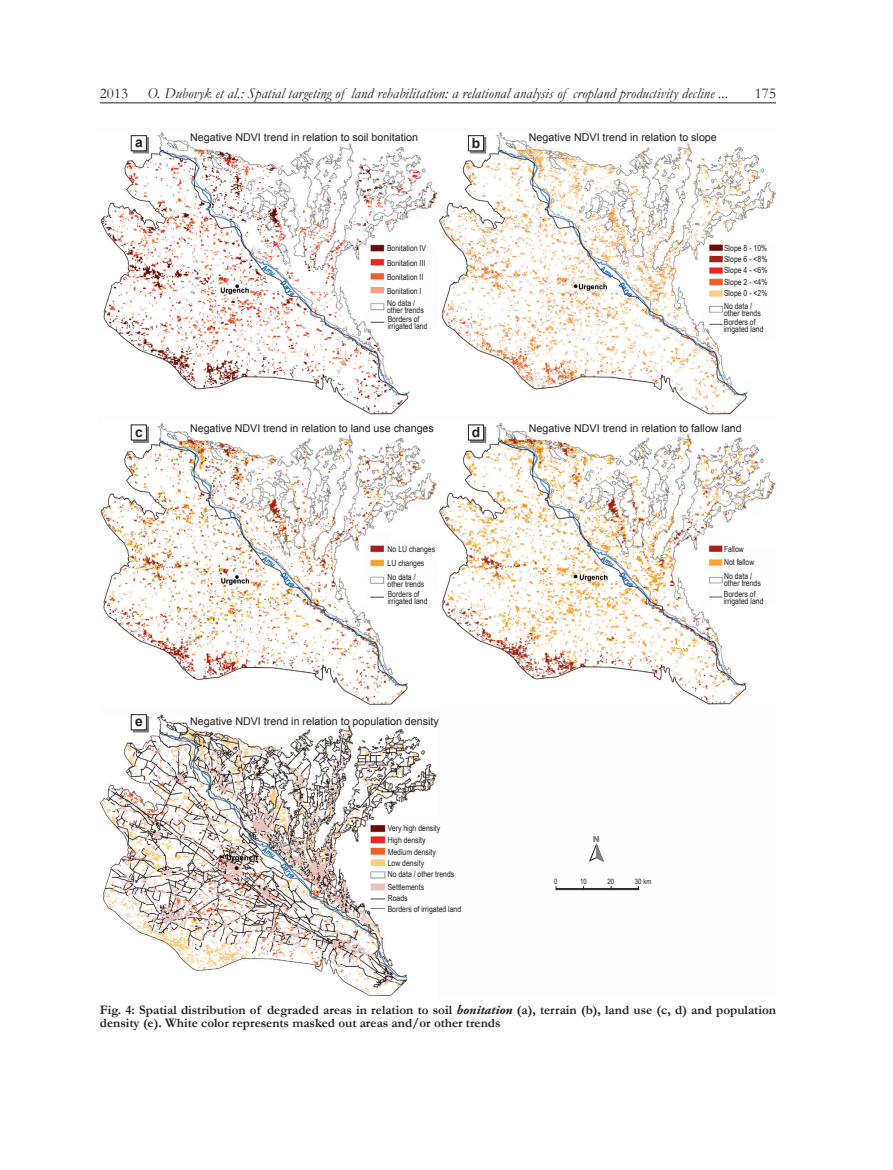
<style>
.page{position:relative;width:893px;height:1170px;background:#fff}
.page>*{position:absolute;margin:0;border:0;box-sizing:border-box;transform-origin:0 0}
.t1{font:15px "Garamond Dirk Italic";letter-spacing:.005em;color:#231f20}
.t2{font:15px "Garamond";color:#231f20}
.t3{font:700 13.8px "Arial";color:#231f20}
.t4{font:700 13.05px/13px "Garamond";color:#231f20}
.t5{font:10.65px "Arial";color:#231f20}
.t6{font:8.4px/6.9px "Arial Narrow";color:#231f20}
.t7{font:900 8.4px "Arial";color:#808285}
.t8{font:7.35px "Arial Narrow";color:#231f20}
.s1{font-family:"Adobe Garamond Pro";font-style:italic}
</style>
<div class="page">
<hr style="left:100px;top:103px;width:676px;height:1px;background:#231f20">
<img style="left:100px;top:132px;width:676px;height:864px">
<div style="left:470px;top:138px;width:16px;height:15px;border:1px solid #808285"></div>
<div style="left:133px;top:138px;width:16px;height:15px;border:1px solid #808285"></div>
<div style="left:470px;top:427px;width:16px;height:15px;border:1px solid #808285"></div>
<div style="left:133px;top:427px;width:16px;height:15px;border:1px solid #808285"></div>
<div style="left:133px;top:716px;width:16px;height:16px;border:1px solid #808285"></div>
<hr style="left:556px;top:888px;width:83px;height:1px;background:#231f20">
<div style="left:468px;top:136px;width:16px;height:15px;background:#fff"></div>
<div style="left:468px;top:135px;width:16px;height:16px;border:1px solid #231f20"></div>
<div style="left:131px;top:136px;width:15px;height:15px;background:#fff"></div>
<div style="left:131px;top:135px;width:16px;height:16px;border:1px solid #231f20"></div>
<div style="left:468px;top:425px;width:16px;height:15px;background:#fff"></div>
<div style="left:468px;top:424px;width:16px;height:16px;border:1px solid #231f20"></div>
<div style="left:131px;top:425px;width:15px;height:15px;background:#fff"></div>
<div style="left:131px;top:424px;width:16px;height:16px;border:1px solid #231f20"></div>
<div style="left:131px;top:714px;width:15px;height:15px;background:#fff"></div>
<div style="left:131px;top:714px;width:16px;height:16px;border:1px solid #231f20"></div>
<svg style="left:589px;top:842px;width:14px;height:19px"></svg>
<svg style="left:261px;top:264px;width:34px;height:32px"></svg>
<svg style="left:261px;top:555px;width:34px;height:32px"></svg>
<svg style="left:599px;top:265px;width:14px;height:13px"></svg>
<svg style="left:619px;top:281px;width:14px;height:17px"></svg>
<svg style="left:600px;top:555px;width:33px;height:32px"></svg>
<svg style="left:261px;top:846px;width:34px;height:32px"></svg>
<h1 class="t2" style="left:100px;top:83px;width:30px">2013</h1>
<h1 class="t1" style="left:148px;top:83px;width:582px">O. Dubovyk et al.: Spatial targeting of land rehabilitation: a relational analysis of cropland productivity decline ...</h1>
<h1 class="t2" style="left:755px;top:83px;width:23px">175</h1>
<p class="t5" style="left:190px;top:130px;width:229px">Negative NDVI trend in relation to soil bonitation</p>
<p class="t5" style="left:529px;top:130px;width:189px">Negative NDVI trend in relation to slope</p>
<h2 class="t3" style="left:135px;top:133px;width:9px">a</h2>
<h2 class="t3" style="left:472px;top:134px;width:10px">b</h2>
<p class="t6" style="left:724px;top:242px;width:45px;line-height:11.4px;text-align:justify">Slope 8 - 10% Slope 6 - &lt;8% Slope 4 - &lt;6% Slope 2 - &lt;4% Slope 0 - &lt;2%</p>
<p class="t6" style="left:724px;top:302px;width:38px">No data / other trends</p>
<p class="t6" style="left:387px;top:244px;width:41px">Bonitation IV</p>
<p class="t6" style="left:387px;top:255px;width:40px;line-height:14px">Bonitation III<br>Bonitation II<br>Bonitation I</p>
<p class="t6" style="left:387px;top:299px;width:38px">No data / other trends</p>
<p class="t6" style="left:388px;top:316px;width:41px">Borders of irrigated land</p>
<p class="t6" style="left:724px;top:318px;width:41px">Borders of irrigated land</p>
<p class="t5" style="left:190px;top:421px;width:245px">Negative NDVI trend in relation to land use changes</p>
<h2 class="t3" style="left:135px;top:422px;width:9px">c</h2>
<h2 class="t3" style="left:472px;top:423px;width:10px">d</h2>
<p class="t6" style="left:388px;top:541px;width:49px;line-height:14.2px">No LU changes<br>LU changes<br>No data /</p>
<p class="t6" style="left:388px;top:580px;width:38px">other trends</p>
<h2 class="t3" style="left:135px;top:712px;width:9px">e</h2>
<p class="t6" style="left:388px;top:590px;width:41px">Borders of irrigated land</p>
<p class="t5" style="left:190px;top:713px;width:250px">Negative NDVI trend in relation to population density</p>
<p class="t6" style="left:388px;top:822px;width:68px;line-height:11.7px">Very high density<br>High density<br>Medium density<br>Low density<br>No data / other trends<br>Settlements</p>
<p class="t6" style="left:388px;top:892px;width:75px;line-height:10.2px">Roads<br>Borders of irrigated land</p>
<p class="t5" style="left:529px;top:421px;width:214px">Negative NDVI trend in relation to fallow land</p>
<p class="t6" style="left:724px;top:541px;width:32px;line-height:13.8px">Fallow<br>Not fallow<br>No data /</p>
<p class="t6" style="left:724px;top:579px;width:38px">other trends</p>
<p class="t6" style="left:724px;top:590px;width:41px">Borders of irrigated land</p>
<p class="t7" style="left:593px;top:833px;width:9px">N</p>
<p class="t8" style="left:554px;top:876px;width:5px">0</p>
<p class="t8" style="left:580px;top:876px;width:8px">10</p>
<p class="t8" style="left:607px;top:876px;width:8px">20</p>
<p class="t8" style="left:635px;top:876px;width:18px">30 km</p>
<h3 class="t4" style="left:100px;top:1002px;width:678px">Fig. 4: Spatial distribution of degraded areas in relation to soil <span class="s1">bonitation</span> (a), terrain (b), land use (c, d) and population density (e). White color represents masked out areas and/or other trends</h3>
</div>
